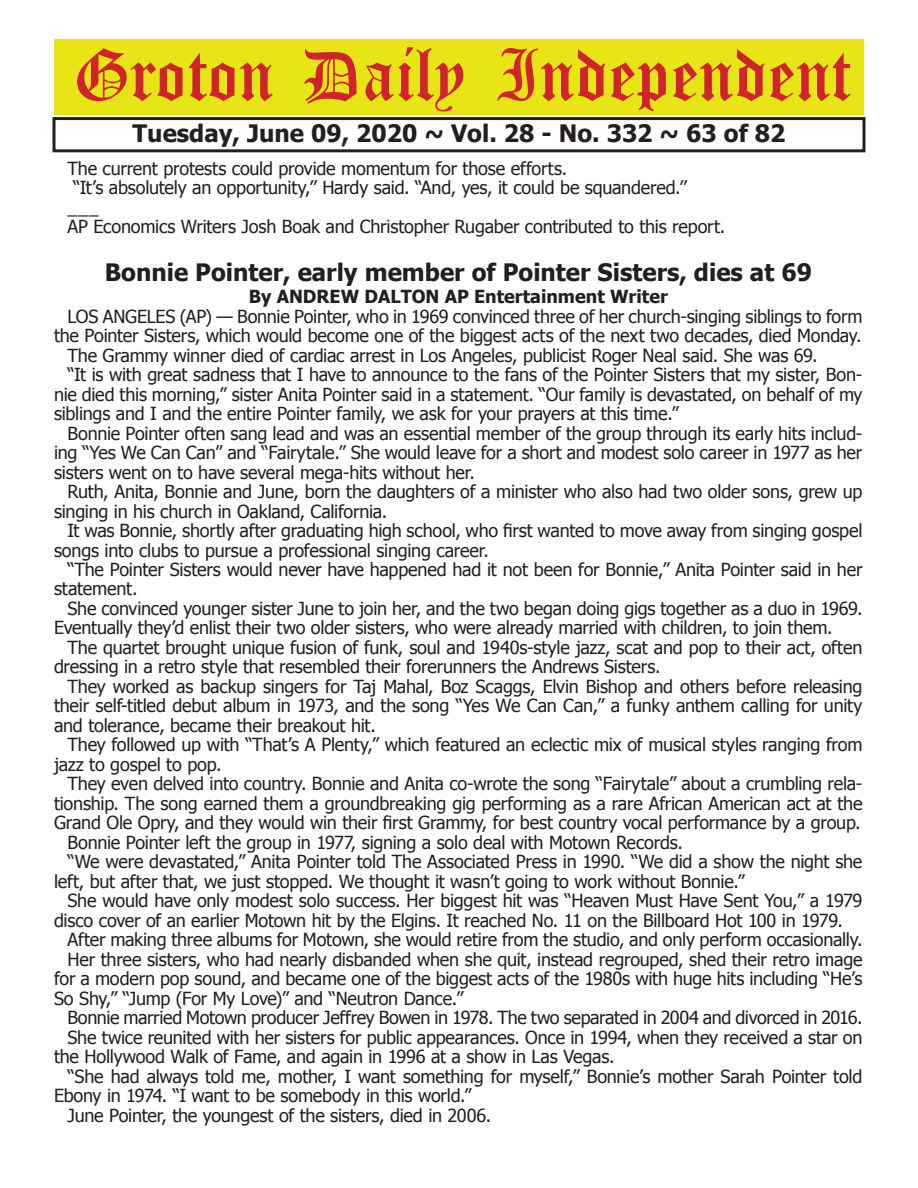
<style>
.page{position:relative;width:918px;height:1188px;background:#fff}
.page>*{position:absolute;margin:0;border:0;box-sizing:border-box;transform-origin:0 0}
.t1{font:54px "Old English Five";color:#d1232a}
.t2{font:700 24px "Tahoma";color:#231f20}
.t3{font:18px "Tahoma";letter-spacing:-.015em;color:#231f20}
.t4{font:700 18px "Tahoma";color:#231f20}
</style>
<div class="page">
<div style="left:52px;top:117px;width:814px;height:35px;border:3px solid #231f20"></div>
<div style="left:54px;top:40px;width:810px;height:75px;background:#e7e515"></div>
<h1 class="t1" style="left:73px;top:50px;width:779px">Groton Daily Independent</h1>
<h2 class="t2" style="left:133px;top:116px;width:654px">Tuesday, June 09, 2020 ~ Vol. 28 - No. 332 ~ 63 of 82</h2>
<p class="t3" style="left:68px;top:156px;width:501px">The current protests could provide momentum for those efforts.</p>
<p class="t3" style="left:73px;top:176px;width:615px">“It’s absolutely an opportunity,’’ Hardy said. “And, yes, it could be squandered.’’</p>
<p class="t3" style="left:68px;top:195px;width:33px">___</p>
<p class="t3" style="left:68px;top:215px;width:659px">AP Economics Writers Josh Boak and Christopher Rugaber contributed to this report.</p>
<h2 class="t2" style="left:105px;top:256px;width:709px">Bonnie Pointer, early member of Pointer Sisters, dies at 69</h2>
<p class="t4" style="left:249px;top:284px;width:421px">By ANDREW DALTON AP Entertainment Writer</p>
<p class="t3" style="left:68px;top:304px;width:796px">LOS ANGELES (AP) — Bonnie Pointer, who in 1969 convinced three of her church-singing siblings to form</p>
<p class="t3" style="left:54px;top:323px;width:809px">the Pointer Sisters, which would become one of the biggest acts of the next two decades, died Monday.</p>
<p class="t3" style="left:68px;top:343px;width:752px">The Grammy winner died of cardiac arrest in Los Angeles, publicist Roger Neal said. She was 69.</p>
<p class="t3" style="left:68px;top:362px;width:796px">“It is with great sadness that I have to announce to the fans of the Pointer Sisters that my sister, Bon-</p>
<p class="t3" style="left:54px;top:382px;width:810px">nie died this morning,” sister Anita Pointer said in a statement. “Our family is devastated, on behalf of my</p>
<p class="t3" style="left:54px;top:401px;width:626px">siblings and I and the entire Pointer family, we ask for your prayers at this time.”</p>
<p class="t3" style="left:68px;top:421px;width:796px">Bonnie Pointer often sang lead and was an essential member of the group through its early hits includ-</p>
<p class="t3" style="left:54px;top:440px;width:810px">ing “Yes We Can Can” and “Fairytale.” She would leave for a short and modest solo career in 1977 as her</p>
<p class="t3" style="left:54px;top:460px;width:423px">sisters went on to have several mega-hits without her.</p>
<p class="t3" style="left:68px;top:479px;width:797px">Ruth, Anita, Bonnie and June, born the daughters of a minister who also had two older sons, grew up</p>
<p class="t3" style="left:54px;top:499px;width:335px">singing in his church in Oakland, California.</p>
<p class="t3" style="left:68px;top:518px;width:797px">It was Bonnie, shortly after graduating high school, who first wanted to move away from singing gospel</p>
<p class="t3" style="left:54px;top:538px;width:437px">songs into clubs to pursue a professional singing career.</p>
<p class="t3" style="left:68px;top:557px;width:797px">“The Pointer Sisters would never have happened had it not been for Bonnie,” Anita Pointer said in her</p>
<p class="t3" style="left:54px;top:577px;width:85px">statement.</p>
<p class="t3" style="left:68px;top:596px;width:797px">She convinced younger sister June to join her, and the two began doing gigs together as a duo in 1969.</p>
<p class="t3" style="left:54px;top:616px;width:780px">Eventually they’d enlist their two older sisters, who were already married with children, to join them.</p>
<p class="t3" style="left:68px;top:635px;width:796px">The quartet brought unique fusion of funk, soul and 1940s-style jazz, scat and pop to their act, often</p>
<p class="t3" style="left:54px;top:655px;width:608px">dressing in a retro style that resembled their forerunners the Andrews Sisters.</p>
<p class="t3" style="left:68px;top:674px;width:797px">They worked as backup singers for Taj Mahal, Boz Scaggs, Elvin Bishop and others before releasing</p>
<p class="t3" style="left:54px;top:694px;width:810px">their self-titled debut album in 1973, and the song “Yes We Can Can,” a funky anthem calling for unity</p>
<p class="t3" style="left:54px;top:713px;width:323px">and tolerance, became their breakout hit.</p>
<p class="t3" style="left:68px;top:733px;width:797px">They followed up with “That’s A Plenty,” which featured an eclectic mix of musical styles ranging from</p>
<p class="t3" style="left:54px;top:752px;width:169px">jazz to gospel to pop.</p>
<p class="t3" style="left:68px;top:772px;width:796px">They even delved into country. Bonnie and Anita co-wrote the song “Fairytale” about a crumbling rela-</p>
<p class="t3" style="left:54px;top:791px;width:810px">tionship. The song earned them a groundbreaking gig performing as a rare African American act at the</p>
<p class="t3" style="left:54px;top:811px;width:808px">Grand Ole Opry, and they would win their first Grammy, for best country vocal performance by a group.</p>
<p class="t3" style="left:68px;top:830px;width:617px">Bonnie Pointer left the group in 1977, signing a solo deal with Motown Records.</p>
<p class="t3" style="left:68px;top:850px;width:796px">“We were devastated,” Anita Pointer told The Associated Press in 1990. “We did a show the night she</p>
<p class="t3" style="left:54px;top:869px;width:692px">left, but after that, we just stopped. We thought it wasn’t going to work without Bonnie.”</p>
<p class="t3" style="left:68px;top:889px;width:796px">She would have only modest solo success. Her biggest hit was “Heaven Must Have Sent You,” a 1979</p>
<p class="t3" style="left:54px;top:908px;width:790px">disco cover of an earlier Motown hit by the Elgins. It reached No. 11 on the Billboard Hot 100 in 1979.</p>
<p class="t3" style="left:68px;top:928px;width:797px">After making three albums for Motown, she would retire from the studio, and only perform occasionally.</p>
<p class="t3" style="left:68px;top:947px;width:797px">Her three sisters, who had nearly disbanded when she quit, instead regrouped, shed their retro image</p>
<p class="t3" style="left:54px;top:967px;width:810px">for a modern pop sound, and became one of the biggest acts of the 1980s with huge hits including “He’s</p>
<p class="t3" style="left:54px;top:986px;width:411px">So Shy,” “Jump (For My Love)” and “Neutron Dance.”</p>
<p class="t3" style="left:68px;top:1006px;width:796px">Bonnie married Motown producer Jeffrey Bowen in 1978. The two separated in 2004 and divorced in 2016.</p>
<p class="t3" style="left:68px;top:1025px;width:797px">She twice reunited with her sisters for public appearances. Once in 1994, when they received a star on</p>
<p class="t3" style="left:54px;top:1045px;width:562px">the Hollywood Walk of Fame, and again in 1996 at a show in Las Vegas.</p>
<p class="t3" style="left:68px;top:1064px;width:796px">“She had always told me, mother, I want something for myself,” Bonnie’s mother Sarah Pointer told</p>
<p class="t3" style="left:54px;top:1084px;width:419px">Ebony in 1974. “I want to be somebody in this world.”</p>
<p class="t3" style="left:68px;top:1103px;width:425px">June Pointer, the youngest of the sisters, died in 2006.</p>
</div>
